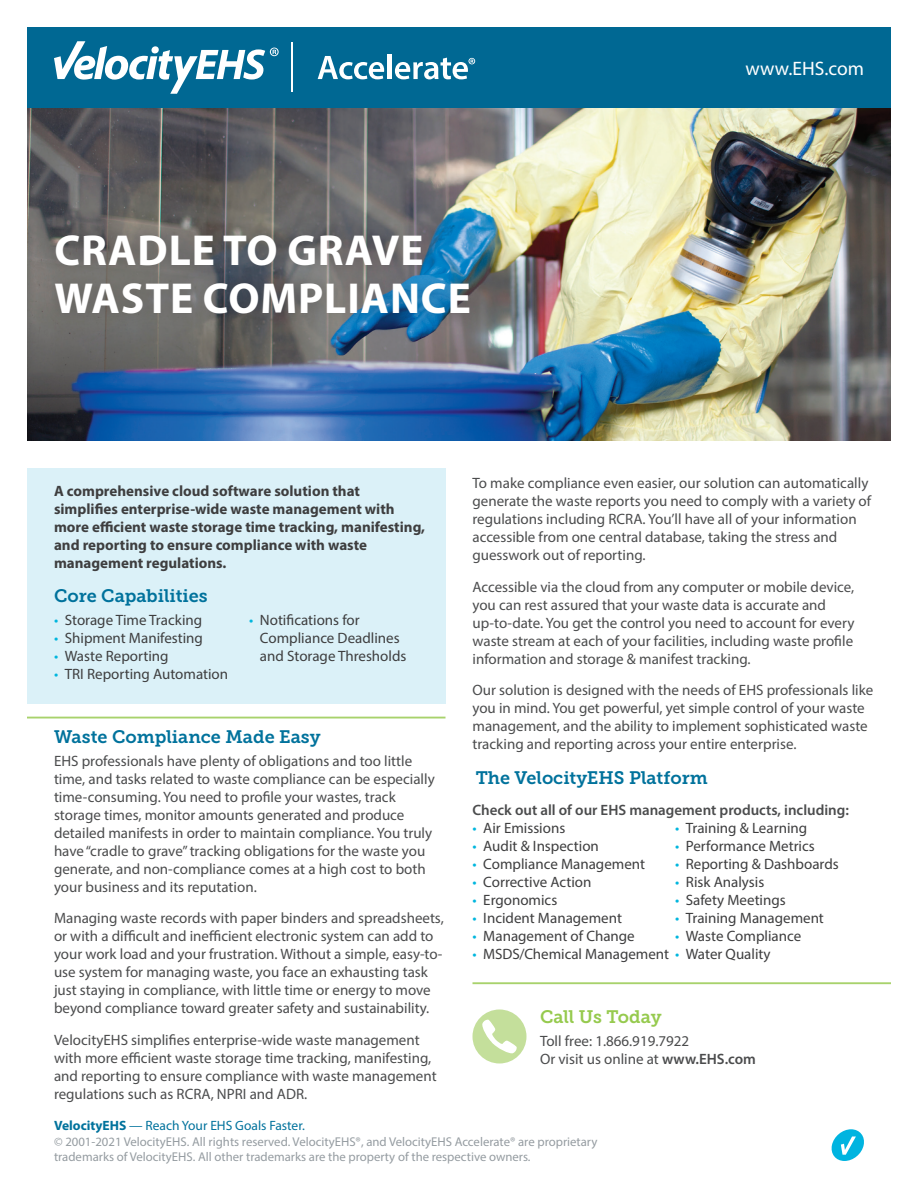
<style>
.page{position:relative;width:918px;height:1188px;background:#fff}
.page>*{position:absolute;margin:0;border:0;box-sizing:border-box;transform-origin:0 0}
.MASTHEAD__Text{font:700 43.5px/48px "Myriad Pro";letter-spacing:.02em;color:#fff}
.t1{font:19.5px "Myriad Pro";color:#fff}
.BODY__Header{font:18px "Museo Slab 700";color:#00729c}
.BODY__Text{font:18px "Museo Slab 700";color:#00729c}
.BODY__Header-2{font:18px "Museo Slab 700";letter-spacing:-.005em;color:#96ca4e}
.BODY__Text-2{font:15px/18px "Myriad Pro";color:#4b4c4d}
.t2{font:15px/18px "Myriad Pro";color:#3e3e3f}
.BODY__Subhead_1{font:700 15px/18px "Myriad Pro";color:#3e3e3f}
.BODY__Text-3{font:600 15px "Myriad Pro";color:#4b4c4d}
.t3{font:13.5px "Myriad Pro";color:#00729c}
.t4{font:12.75px/15px "Myriad Pro";color:#959ca1}
.s1{color:#00b6de}
.s2{font-weight:600}
.s3{font-weight:700}
</style>
<div class="page">
<div style="left:27px;top:27px;width:864px;height:81px;background:#006893"></div>
<svg style="left:832px;top:1129px;width:32px;height:32px"></svg>
<svg style="left:54px;top:41px;width:225px;height:53px"></svg>
<hr style="left:291px;top:43px;width:1px;height:49px;background:#fff">
<svg style="left:318px;top:56px;width:66px;height:23px"></svg>
<div style="left:387px;top:55px;width:5px;height:24px;background:#fff"></div>
<svg style="left:395px;top:58px;width:80px;height:21px"></svg>
<img style="left:27px;top:108px;width:864px;height:333px">
<div style="left:27px;top:468px;width:419px;height:235px;background:#dbf1f8"></div>
<hr style="left:27px;top:717px;width:419px;height:1px;background:#a8d26c">
<div style="left:472px;top:1010px;width:54px;height:54px;background:#c4df9b;border-radius:50%"></div>
<svg style="left:482px;top:1020px;width:35px;height:34px"></svg>
<hr style="left:472px;top:982px;width:419px;height:2px;background:#a8d26c">
<div style="left:41px;top:221px;width:442px;height:108px;background:#231f20;opacity:.25"></div>
<p class="MASTHEAD__Text" style="left:54px;top:225px;width:418px">CRADLE TO GRAVE<br>WASTE COMPLIANCE</p>
<h2 class="t1" style="left:746px;top:57px;width:120px">www.EHS.com</h2>
<p class="BODY__Subhead_1" style="left:54px;top:481px;width:373px">A comprehensive cloud software solution that simplifies enterprise-wide waste management with more efficient waste storage time tracking, manifesting, and reporting to ensure compliance with waste management regulations.</p>
<p class="BODY__Header" style="left:54px;top:585px;width:155px">Core Capabilities</p>
<p class="t2" style="left:54px;top:611px;width:150px"><span class="s1">•</span> Storage Time Tracking</p>
<p class="t2" style="left:54px;top:629px;width:151px"><span class="s1">•</span> Shipment Manifesting</p>
<p class="t2" style="left:54px;top:647px;width:116px"><span class="s1">•</span> Waste Reporting</p>
<p class="t2" style="left:54px;top:665px;width:176px"><span class="s1">•</span> TRI Reporting Automation</p>
<p class="t2" style="left:260px;top:611px;width:148px;text-indent:-11px"><span class="s1">•</span> Notifications for<br>Compliance Deadlines and Storage Thresholds</p>
<p class="BODY__Header" style="left:54px;top:726px;width:268px">Waste Compliance Made Easy</p>
<p class="BODY__Text-2" style="left:54px;top:752px;width:382px">EHS professionals have plenty of obligations and too little time, and tasks related to waste compliance can be especially time-consuming. You need to profile your wastes, track storage times, monitor amounts generated and produce detailed manifests in order to maintain compliance. You truly have “cradle to grave” tracking obligations for the waste you generate, and non-compliance comes at a high cost to both your business and its reputation.</p>
<p class="BODY__Text-2" style="left:54px;top:909px;width:391px">Managing waste records with paper binders and spreadsheets, or with a difficult and inefficient electronic system can add to your work load and your frustration. Without a simple, easy-to&shy;use system for managing waste, you face an exhausting task just staying in compliance, with little time or energy to move beyond compliance toward greater safety and sustainability.</p>
<p class="BODY__Text-2" style="left:54px;top:1031px;width:384px">VelocityEHS simplifies enterprise-wide waste management with more efficient waste storage time tracking, manifesting, and reporting to ensure compliance with waste management regulations such as RCRA, NPRI and ADR.</p>
<p class="BODY__Text-2" style="left:472px;top:474px;width:400px">To make compliance even easier, our solution can automatically generate the waste reports you need to comply with a variety of regulations including RCRA. You’ll have all of your information accessible from one central database, taking the stress and guesswork out of reporting.</p>
<p class="BODY__Text-2" style="left:472px;top:577px;width:383px">Accessible via the cloud from any computer or mobile device, you can rest assured that your waste data is accurate and up-to-date. You get the control you need to account for every waste stream at each of your facilities, including waste profile information and storage &amp; manifest tracking.</p>
<p class="BODY__Text-2" style="left:472px;top:681px;width:402px">Our solution is designed with the needs of EHS professionals like you in mind. You get powerful, yet simple control of your waste management, and the ability to implement sophisticated waste tracking and reporting across your entire enterprise.</p>
<p class="BODY__Text" style="left:476px;top:767px;width:234px">The VelocityEHS Platform</p>
<p class="BODY__Text-3" style="left:472px;top:801px;width:378px">Check out all of our EHS management products, including:</p>
<p class="t2" style="left:472px;top:819px;width:94px"><span class="s1">•</span> Air Emissions</p>
<p class="t2" style="left:472px;top:837px;width:128px"><span class="s1">•</span> Audit &amp; Inspection</p>
<p class="t2" style="left:472px;top:855px;width:174px"><span class="s1">•</span> Compliance Management</p>
<p class="t2" style="left:472px;top:873px;width:120px"><span class="s1">•</span> Corrective Action</p>
<p class="t2" style="left:472px;top:891px;width:86px"><span class="s1">•</span> Ergonomics</p>
<p class="t2" style="left:472px;top:909px;width:151px"><span class="s1">•</span> Incident Management</p>
<p class="t2" style="left:472px;top:927px;width:164px"><span class="s1">•</span> Management of Change</p>
<p class="t2" style="left:472px;top:945px;width:300px"><span class="s1">•</span> MSDS/Chemical Management <span class="s1">•</span> Water Quality</p>
<p class="t2" style="left:675px;top:819px;width:134px"><span class="s1">•</span> Training &amp; Learning</p>
<p class="t2" style="left:675px;top:837px;width:141px"><span class="s1">•</span> Performance Metrics</p>
<p class="t2" style="left:675px;top:855px;width:165px"><span class="s1">•</span> Reporting &amp; Dashboards</p>
<p class="t2" style="left:675px;top:873px;width:91px"><span class="s1">•</span> Risk Analysis</p>
<p class="t2" style="left:675px;top:891px;width:112px"><span class="s1">•</span> Safety Meetings</p>
<p class="t2" style="left:675px;top:909px;width:150px"><span class="s1">•</span> Training Management</p>
<p class="t2" style="left:675px;top:927px;width:128px"><span class="s1">•</span> Waste Compliance</p>
<p class="BODY__Header-2" style="left:540px;top:1006px;width:123px">Call Us Today</p>
<p class="BODY__Text-2" style="left:540px;top:1032px;width:151px">Toll free: 1.866.919.7922</p>
<p class="BODY__Text-2" style="left:540px;top:1050px;width:218px">Or visit us online at <span class="s2">www.EHS.com</span></p>
<p class="t3" style="left:54px;top:1117px;width:252px"><span class="s3">VelocityEHS</span> — Reach Your EHS Goals Faster.</p>
<p class="t4" style="left:54px;top:1134px;width:545px">© 2001-2021 VelocityEHS. All rights reserved. VelocityEHS®, and VelocityEHS Accelerate® are proprietary trademarks of VelocityEHS. All other trademarks are the property of the respective owners.</p>
</div>
